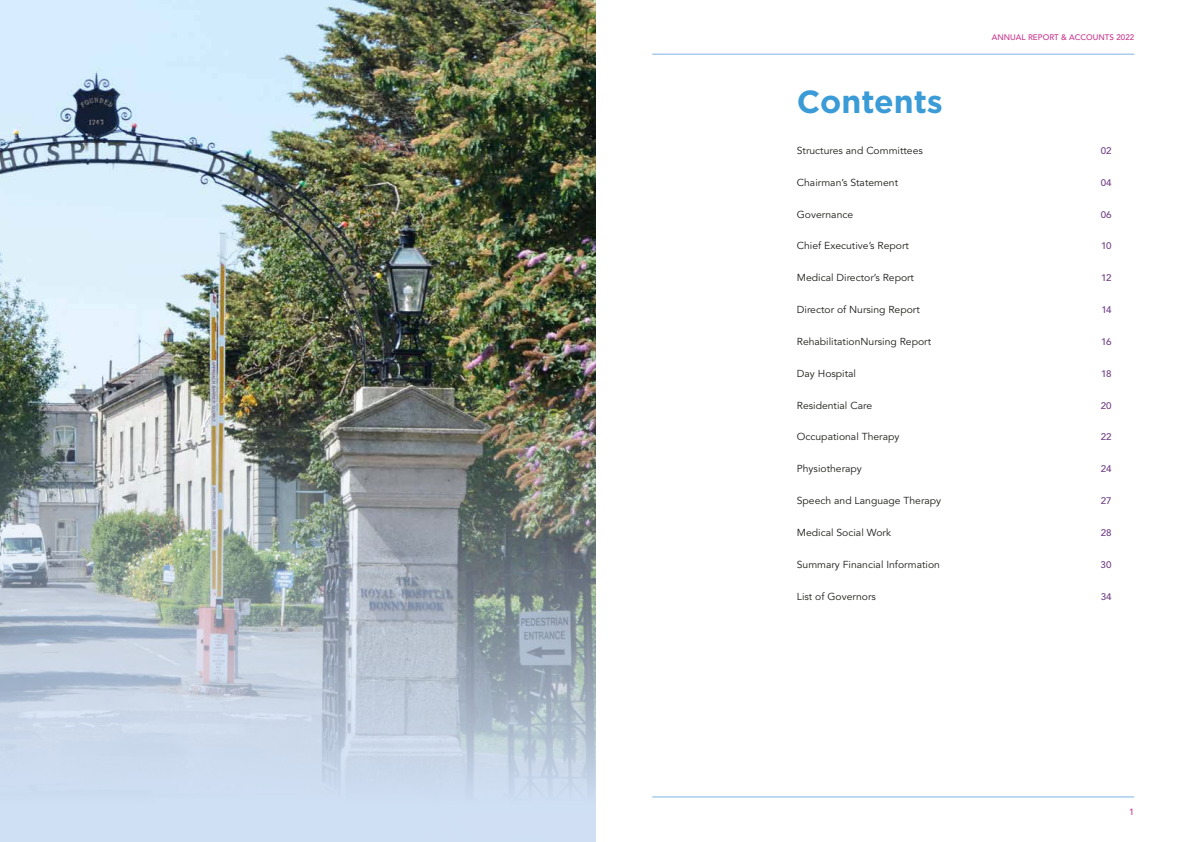
<style>
.page{position:relative;width:1191px;height:842px;background:#fff}
.page>*{position:absolute;margin:0;border:0;box-sizing:border-box;transform-origin:0 0}
.t1{font:700 32px "Gotham";color:#3a9bd6}
.t2{font:10.1px "Avenir LT Std";color:#1d1d1b}
.t3{font:500 9.5px "Avenir LT Std";letter-spacing:-.015em;color:#713f84}
.t4{font:500 9px "Avenir LT Std";color:#c9338b}
.t5{font:500 8px "Avenir LT Std";letter-spacing:.005em;color:#c9338b}
</style>
<div class="page">
<hr style="left:652px;top:797px;width:482px;height:1px;background:#7db3e2">
<hr style="left:652px;top:54px;width:482px;height:1px;background:#7db3e2">
<img style="left:0;top:0;width:595px;height:842px">
<p class="t5" style="left:991px;top:33px;width:144px">ANNUAL REPORT &amp; ACCOUNTS 2022</p>
<h1 class="t1" style="left:797px;top:81px;width:148px">Contents</h1>
<p class="t2" style="left:797px;top:145px;width:128px">Structures and Committees</p>
<p class="t3" style="left:1100px;top:145px;width:12px">02</p>
<p class="t2" style="left:797px;top:176px;width:103px">Chairman’s Statement</p>
<p class="t3" style="left:1100px;top:177px;width:12px">04</p>
<p class="t2" style="left:797px;top:208px;width:58px">Governance</p>
<p class="t3" style="left:1100px;top:209px;width:12px">06</p>
<p class="t2" style="left:797px;top:240px;width:114px">Chief Executive’s Report</p>
<p class="t3" style="left:1101px;top:241px;width:12px">10</p>
<p class="t2" style="left:797px;top:272px;width:119px">Medical Director’s Report</p>
<p class="t3" style="left:1101px;top:272px;width:12px">12</p>
<p class="t2" style="left:797px;top:304px;width:124px">Director of Nursing Report</p>
<p class="t3" style="left:1101px;top:304px;width:12px">14</p>
<p class="t2" style="left:797px;top:336px;width:136px">RehabilitationNursing Report</p>
<p class="t3" style="left:1101px;top:336px;width:12px">16</p>
<p class="t2" style="left:797px;top:367px;width:61px">Day Hospital</p>
<p class="t3" style="left:1101px;top:368px;width:12px">18</p>
<p class="t2" style="left:797px;top:399px;width:77px">Residential Care</p>
<p class="t3" style="left:1100px;top:400px;width:12px">20</p>
<p class="t2" style="left:797px;top:431px;width:104px">Occupational Therapy</p>
<p class="t3" style="left:1100px;top:432px;width:12px">22</p>
<p class="t2" style="left:797px;top:463px;width:67px">Physiotherapy</p>
<p class="t3" style="left:1101px;top:463px;width:12px">24</p>
<p class="t2" style="left:797px;top:495px;width:146px">Speech and Language Therapy</p>
<p class="t3" style="left:1100px;top:495px;width:12px">27</p>
<p class="t2" style="left:797px;top:527px;width:96px">Medical Social Work</p>
<p class="t3" style="left:1100px;top:527px;width:12px">28</p>
<p class="t2" style="left:797px;top:558px;width:145px">Summary Financial Information</p>
<p class="t3" style="left:1100px;top:559px;width:12px">30</p>
<p class="t2" style="left:797px;top:590px;width:81px">List of Governors</p>
<p class="t3" style="left:1100px;top:591px;width:12px">34</p>
<p class="t4" style="left:1129px;top:806px;width:7px">1</p>
</div>
